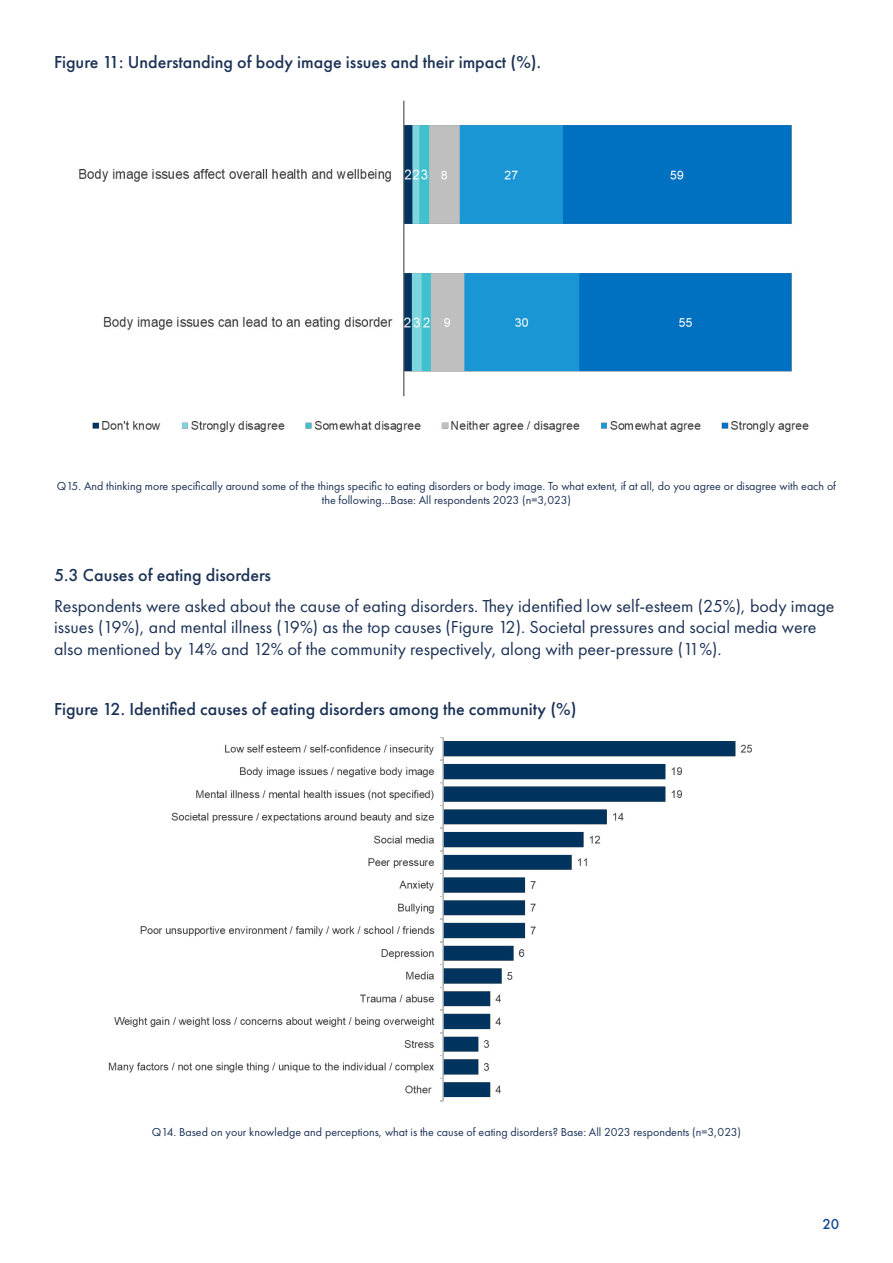
<style>
.page{position:relative;width:893px;height:1263px;background:#fff}
.page>*{position:absolute;margin:0;border:0;box-sizing:border-box;transform-origin:0 0}
.t1{font:18px/21.6px "Futura PT";color:#1c3256}
.t2{font:500 18px "Futura PT";color:#1c3256}
.t3{font:500 15px "Futura PT";color:#104798}
.t4{font:12px/14.4px "Futura PT";color:#1c3256;text-align:center}
</style>
<div class="page">
<img style="left:79px;top:100px;width:730px;height:332px">
<img style="left:108px;top:737px;width:644px;height:365px">
<h1 class="t2" style="left:54px;top:51px;width:489px">Figure 11: Understanding of body image issues and their impact (%).</h1>
<p class="t4" style="left:57px;top:478px;width:781px">Q15. And thinking more specifically around some of the things specific to eating disorders or body image. To what extent, if at all, do you agree or disagree with each of the following…Base: All respondents 2023 (n=3,023)</p>
<h1 class="t2" style="left:54px;top:565px;width:219px">5.3 Causes of eating disorders</h1>
<p class="t1" style="left:54px;top:595px;width:782px">Respondents were asked about the cause of eating disorders. They identified low self-esteem (25%), body image issues (19%), and mental illness (19%) as the top causes (Figure 12). Societal pressures and social media were also mentioned by 14% and 12% of the community respectively, along with peer-pressure (11%).</p>
<h1 class="t2" style="left:54px;top:698px;width:524px">Figure 12. Identified causes of eating disorders among the community (%)</h1>
<p class="t4" style="left:152px;top:1125px;width:591px">Q14. Based on your knowledge and perceptions, what is the cause of eating disorders? Base: All 2023 respondents (n=3,023)</p>
<p class="t3" style="left:822px;top:1215px;width:19px">20</p>
</div>
